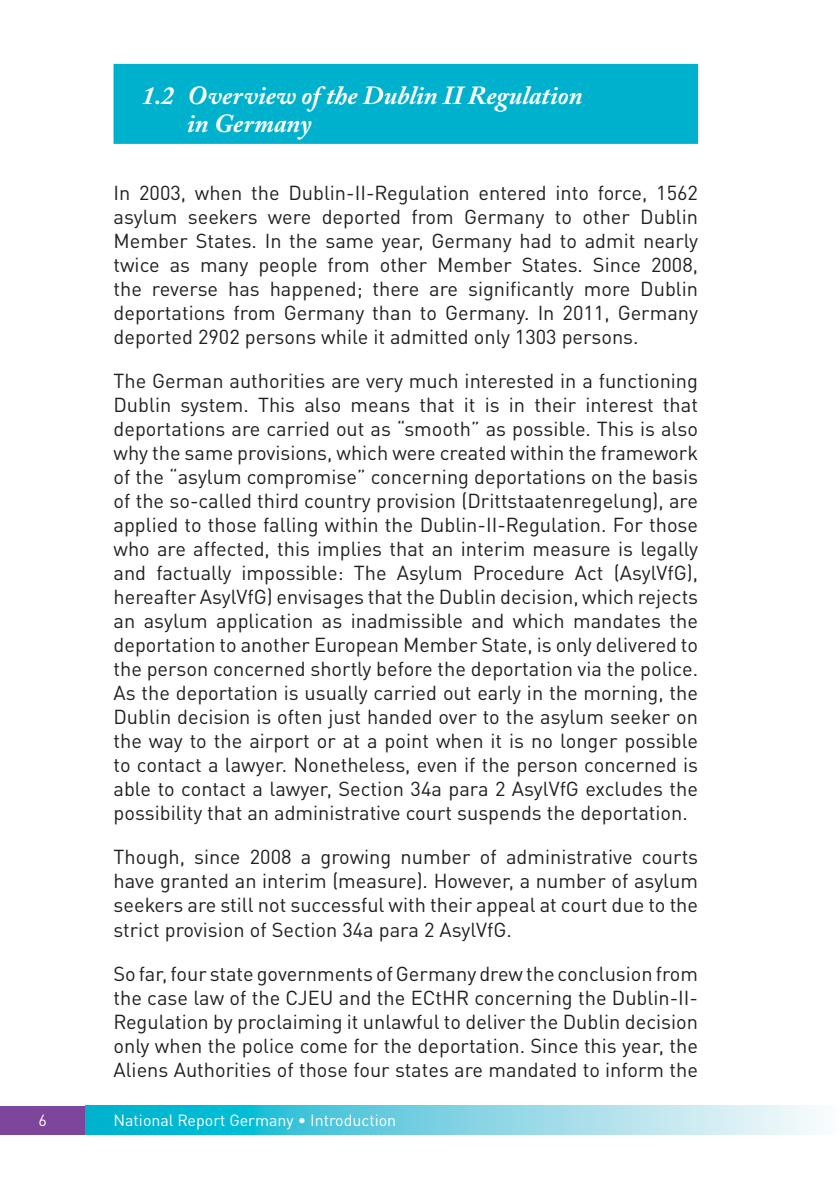
<style>
.page{position:relative;width:840px;height:1191px;background:#fff}
.page>*{position:absolute;margin:0;border:0;box-sizing:border-box;transform-origin:0 0}
.t1{font:italic 700 26px/28px "Adobe Caslon Pro";color:#fff}
.t2{font:20px/24px "DIN Pro";color:#231f20;text-align:justify}
.t3{font:16px "DIN Pro";color:#fff}
</style>
<div class="page">
<div style="left:0;top:1106px;width:85px;height:28px;background:#7e469b"></div>
<svg style="left:85px;top:1106px;width:735px;height:28px;background:#73d2e2"></svg>
<div style="left:113px;top:64px;width:584px;height:80px;background:#00b1cd"></div>
<h1 class="t1" style="left:187px;top:81px;width:396px;text-indent:-45px">1.2 Overview of the Dublin II Regulation in Germany</h1>
<p class="t2" style="left:113px;top:179px;width:586px">In 2003, when the Dublin-II-Regulation entered into force, 1562 asylum seekers were deported from Germany to other Dublin Member States. In the same year, Germany had to admit nearly twice as many people from other Member States. Since 2008, the reverse has happened; there are significantly more Dublin deportations from Germany than to Germany. In 2011, Germany deported 2902 persons while it admitted only 1303 persons.</p>
<p class="t2" style="left:113px;top:367px;width:586px">The German authorities are very much interested in a functioning Dublin system. This also means that it is in their interest that deportations are carried out as “smooth” as possible. This is also why the same provisions, which were created within the framework of the “asylum compromise” concerning deportations on the basis of the so-called third country provision (Drittstaatenregelung), are applied to those falling within the Dublin-II-Regulation. For those who are affected, this implies that an interim measure is legally and factually impossible: The Asylum Procedure Act (AsylVfG), hereafter AsylVfG) envisages that the Dublin decision, which rejects an asylum application as inadmissible and which mandates the deportation to another European Member State, is only delivered to the person concerned shortly before the deportation via the police.<br>As the deportation is usually carried out early in the morning, the Dublin decision is often just handed over to the asylum seeker on the way to the airport or at a point when it is no longer possible to contact a lawyer. Nonetheless, even if the person concerned is able to contact a lawyer, Section 34a para 2 AsylVfG excludes the possibility that an administrative court suspends the deportation.</p>
<p class="t2" style="left:113px;top:843px;width:586px">Though, since 2008 a growing number of administrative courts have granted an interim (measure). However, a number of asylum seekers are still not successful with their appeal at court due to the strict provision of Section 34a para 2 AsylVfG.</p>
<p class="t2" style="left:113px;top:959px;width:585px">So far, four state governments of Germany drew the conclusion from the case law of the CJEU and the ECtHR concerning the Dublin-II-Regulation by proclaiming it unlawful to deliver the Dublin decision only when the police come for the deportation. Since this year, the Aliens Authorities of those four states are mandated to inform the</p>
<p class="t3" style="left:38px;top:1107px;width:10px">6</p>
<p class="t3" style="left:113px;top:1107px;width:284px">National Report Germany • Introduction</p>
</div>
